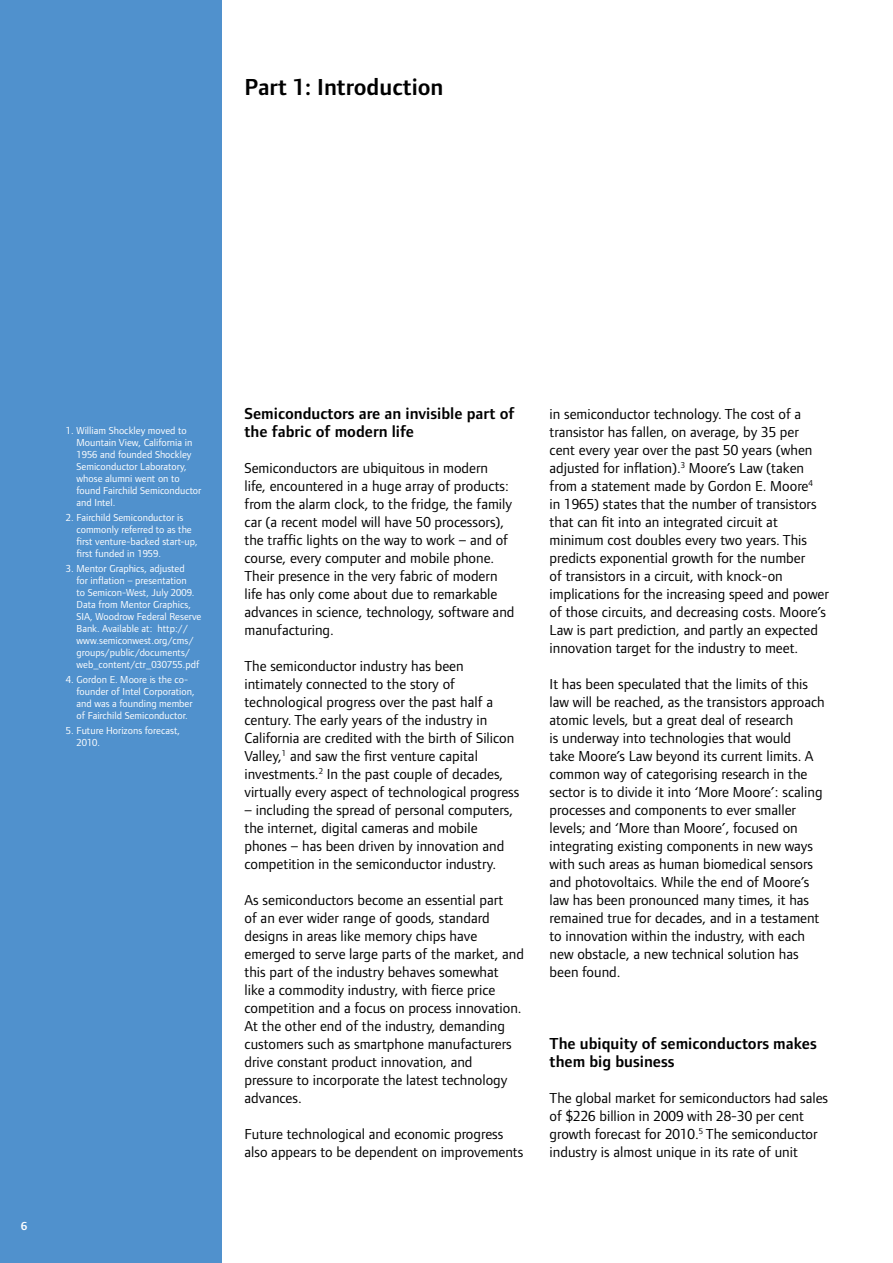
<style>
.page{position:relative;width:893px;height:1263px;background:#fff}
.page>*{position:absolute;margin:0;border:0;box-sizing:border-box;transform-origin:0 0}
.t1{font:600 24px "Foundry Form Sans";color:#000}
.t2{font:600 16.5px/18px "Foundry Form Sans";color:#000}
.t3{font:15px/18px "Foundry Form Sans";color:#000}
.t4{font:600 12px "Foundry Form Sans";color:#fff}
.t5{font:10.5px/12px "Foundry Form Sans";color:#fff}
</style>
<div class="page">
<div style="left:0;top:0;width:221px;height:1263px;background:#5091cd"></div>
<h1 class="t1" style="left:244px;top:74px;width:200px">Part 1: Introduction</h1>
<p class="t5" style="left:77px;top:424px;width:126px;text-indent:-11px">1. William Shockley moved to<br>Mountain View, California in<br>1956 and founded Shockley<br>Semiconductor Laboratory, whose alumni went on to found Fairchild Semiconductor and Intel.</p>
<p class="t5" style="left:77px;top:511px;width:123px;text-indent:-11px">2. Fairchild Semiconductor is commonly referred to as the first venture-backed start-up, first funded in 1959.</p>
<p class="t5" style="left:77px;top:562px;width:126px;text-indent:-11px">3. Mentor Graphics, adjusted<br>for inflation – presentation<br>to Semicon-West, July 2009.<br>Data from Mentor Graphics,<br>SIA, Woodrow Federal Reserve<br>Bank. Available at: http:// www.semiconwest.org/cms/ groups/public/documents/ web_content/ctr_030755.pdf</p>
<p class="t5" style="left:77px;top:673px;width:120px;text-indent:-11px">4. Gordon E. Moore is the co&shy;founder of Intel Corporation, and was a founding member of Fairchild Semiconductor.</p>
<p class="t5" style="left:77px;top:725px;width:105px;text-indent:-11px">5. Future Horizons forecast,<br>2010.</p>
<p class="t4" style="left:21px;top:1219px;width:7px">6</p>
<p class="t2" style="left:244px;top:404px;width:272px">Semiconductors are an invisible part of the fabric of modern life</p>
<p class="t3" style="left:244px;top:458px;width:271px">Semiconductors are ubiquitous in modern<br>life, encountered in a huge array of products: from the alarm clock, to the fridge, the family car (a recent model will have 50 processors), the traffic lights on the way to work – and of course, every computer and mobile phone.<br>Their presence in the very fabric of modern life has only come about due to remarkable advances in science, technology, software and manufacturing.</p>
<p class="t3" style="left:244px;top:656px;width:276px">The semiconductor industry has been intimately connected to the story of technological progress over the past half a century. The early years of the industry in California are credited with the birth of Silicon Valley,<sup>1</sup> and saw the first venture capital investments.<sup>2</sup> In the past couple of decades, virtually every aspect of technological progress</p>
<p class="t3" style="left:244px;top:800px;width:270px">– including the spread of personal computers, the internet, digital cameras and mobile phones – has been driven by innovation and competition in the semiconductor industry.</p>
<p class="t3" style="left:244px;top:890px;width:281px">As semiconductors become an essential part<br>of an ever wider range of goods, standard designs in areas like memory chips have emerged to serve large parts of the market, and this part of the industry behaves somewhat<br>like a commodity industry, with fierce price competition and a focus on process innovation.<br>At the other end of the industry, demanding customers such as smartphone manufacturers drive constant product innovation, and pressure to incorporate the latest technology advances.</p>
<p class="t3" style="left:244px;top:1124px;width:280px">Future technological and economic progress also appears to be dependent on improvements</p>
<p class="t3" style="left:550px;top:404px;width:281px">in semiconductor technology. The cost of a transistor has fallen, on average, by 35 per<br>cent every year over the past 50 years (when adjusted for inflation).<sup>3</sup> Moore’s Law (taken from a statement made by Gordon E. Moore<sup>4<br></sup>in 1965) states that the number of transistors that can fit into an integrated circuit at minimum cost doubles every two years. This predicts exponential growth for the number<br>of transistors in a circuit, with knock-on implications for the increasing speed and power of those circuits, and decreasing costs. Moore’s Law is part prediction, and partly an expected innovation target for the industry to meet.</p>
<p class="t3" style="left:550px;top:674px;width:277px">It has been speculated that the limits of this law will be reached, as the transistors approach atomic levels, but a great deal of research<br>is underway into technologies that would<br>take Moore’s Law beyond its current limits. A common way of categorising research in the sector is to divide it into ‘More Moore’: scaling processes and components to ever smaller levels; and ‘More than Moore’, focused on integrating existing components in new ways with such areas as human biomedical sensors and photovoltaics. While the end of Moore’s law has been pronounced many times, it has remained true for decades, and in a testament to innovation within the industry, with each new obstacle, a new technical solution has been found.</p>
<p class="t2" style="left:550px;top:1034px;width:269px">The ubiquity of semiconductors makes them big business</p>
<p class="t3" style="left:550px;top:1088px;width:280px">The global market for semiconductors had sales of $226 billion in 2009 with 28-30 per cent growth forecast for 2010.<sup>5</sup> The semiconductor industry is almost unique in its rate of unit</p>
</div>
